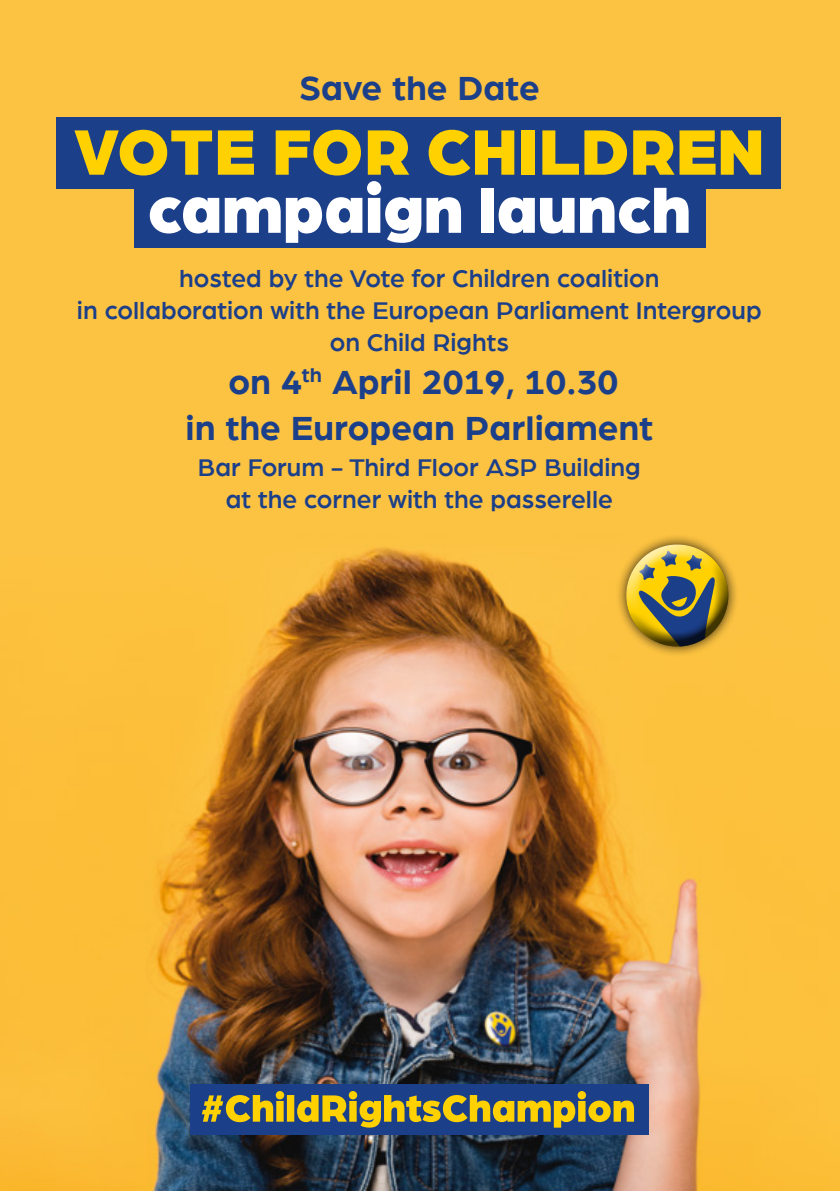
<style>
.page{position:relative;width:840px;height:1191px;background:#fff}
.page>*{position:absolute;margin:0;border:0;box-sizing:border-box;transform-origin:0 0}
.t1{font:900 68.4px "Arboria";color:#ffd100}
.t2{font:900 68.4px "Arboria";color:#fff}
.t3{font:700 36px/45.6px "Arboria";color:#1c3f8a;text-align:center}
.t4{font:500 26px/32px "Arboria";color:#1c3f8a;text-align:center}
</style>
<div class="page">
<div style="left:0;top:0;width:839px;height:1191px;background:#fcc241"></div>
<img style="left:0;top:189px;width:839px;height:1002px">
<div style="left:191px;top:1084px;width:457px;height:50px;background:#1c3f8a"></div>
<svg style="left:202px;top:1091px;width:431px;height:36px"></svg>
<div style="left:57px;top:118px;width:723px;height:71px;background:#1c3f8a"></div>
<div style="left:134px;top:176px;width:571px;height:71px;background:#1c3f8a"></div>
<div style="left:615px;top:533px;width:123px;height:124px;background:#000;opacity:.75"></div>
<div style="left:622px;top:544px;width:106px;height:75px;background:#fff;opacity:.75"></div>
<div style="left:622px;top:559px;width:106px;height:90px;background:#000;opacity:.75"></div>
<h2 class="t3" style="left:299px;top:63px;width:242px">Save the Date</h2>
<h1 class="t1" style="left:74px;top:102px;width:692px">VOTE FOR CHILDREN</h1>
<h1 class="t2" style="left:148px;top:160px;width:544px">campaign launch</h1>
<p class="t4" style="left:77px;top:261px;width:686px">hosted by the Vote for Children coalition<br>in collaboration with the European Parliament Intergroup on Child Rights</p>
<h2 class="t3" style="left:185px;top:357px;width:468px">on 4<sup>th</sup> April 2019, 10.30<br>in the European Parliament</h2>
<p class="t4" style="left:198px;top:450px;width:444px">Bar Forum - Third Floor ASP Building at the corner with the passerelle</p>
</div>
